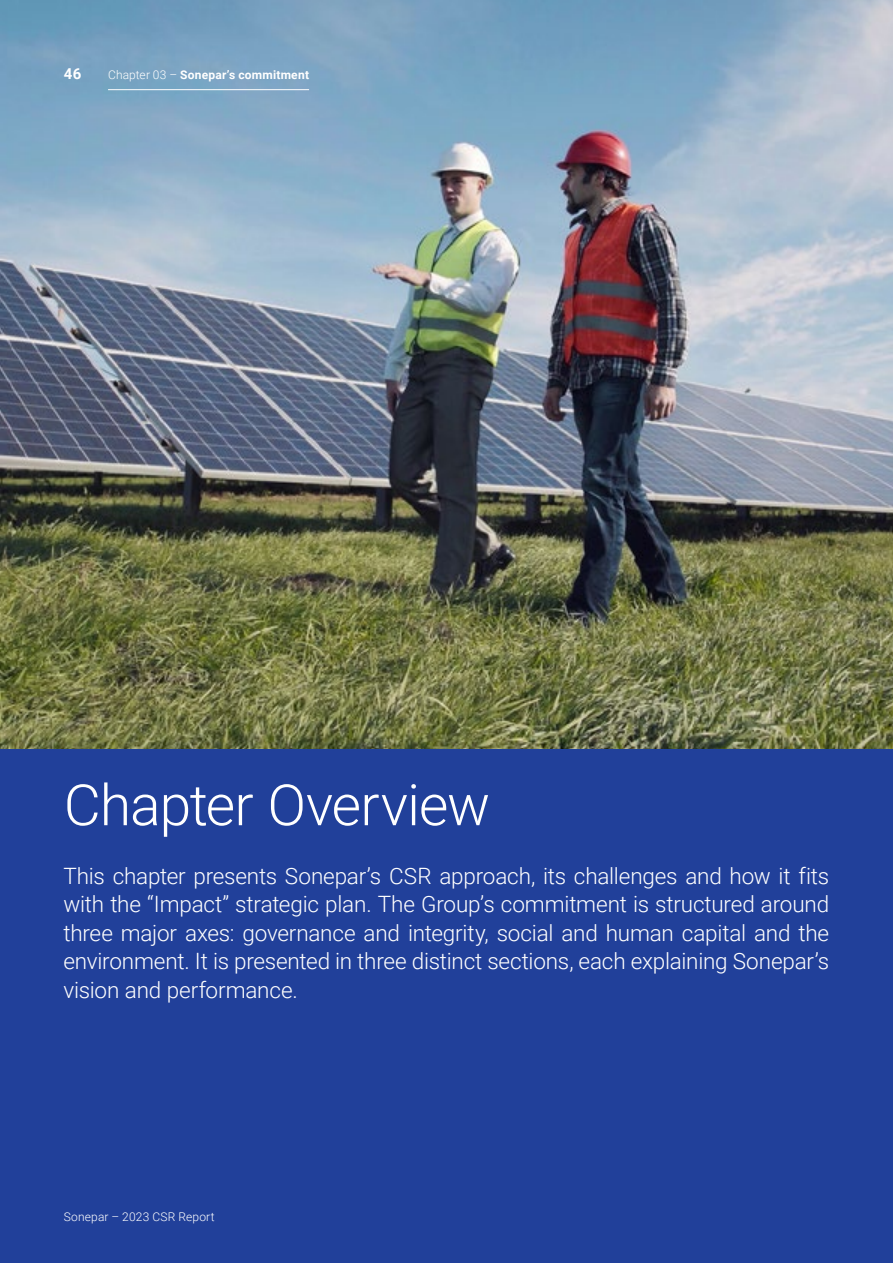
<style>
.page{position:relative;width:893px;height:1263px;background:#fff}
.page>*{position:absolute;margin:0;border:0;box-sizing:border-box;transform-origin:0 0}
.t1{font:300 57px "Sonepar Roboto";letter-spacing:-.02em;color:#fff}
.t2{font:300 22.5px/28.5px "Sonepar Roboto";letter-spacing:-.01em;color:#fff;text-align:justify}
.t3{font:700 15px "Sonepar Roboto";color:#fff}
.t4{font:700 12px "Sonepar Roboto";letter-spacing:.02em;color:#fff}
.t5{font:300 12px "Sonepar Roboto";letter-spacing:.015em;color:#fff}
.s1{font-weight:300}
</style>
<div class="page">
<div style="left:0;top:748px;width:893px;height:515px;background:#21409a"></div>
<img style="left:0;top:0;width:893px;height:748px">
<hr style="left:108px;top:89px;width:201px;height:1px;background:#fff">
<p class="t3" style="left:64px;top:63px;width:19px">46</p>
<p class="t4" style="left:108px;top:66px;width:202px"><span class="s1">Chapter 03 –</span> Sonepar’s commitment</p>
<h1 class="t1" style="left:64px;top:765px;width:428px">Chapter Overview</h1>
<p class="t2" style="left:63px;top:860px;width:767px">This chapter presents Sonepar’s CSR approach, its challenges and how it fits with the “Impact” strategic plan. The Group’s commitment is structured around three major axes: governance and integrity, social and human capital and the environment. It is presented in three distinct sections, each explaining Sonepar’s vision and performance.</p>
<p class="t5" style="left:64px;top:1208px;width:152px">Sonepar – 2023 CSR Report</p>
</div>
